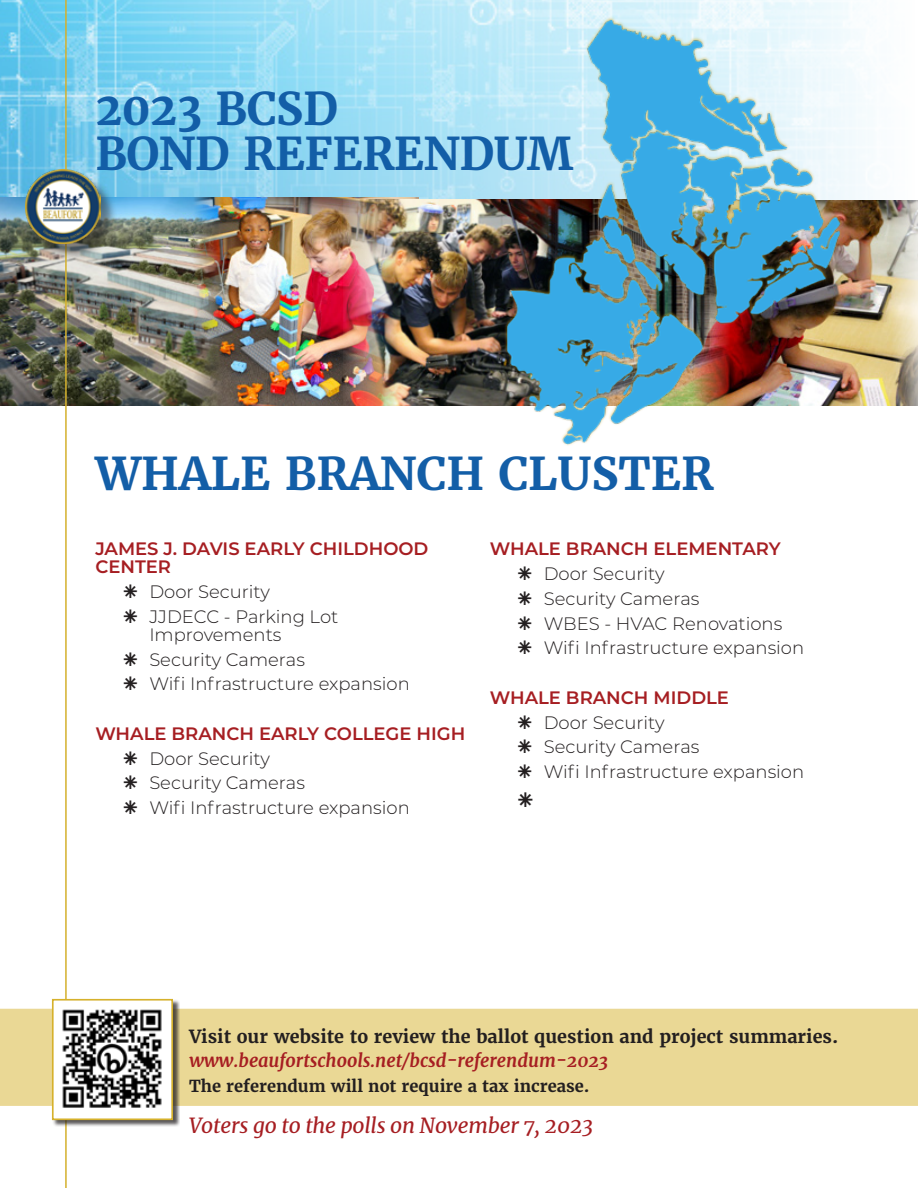
<style>
.page{position:relative;width:918px;height:1188px;background:#fff}
.page>*{position:absolute;margin:0;border:0;box-sizing:border-box;transform-origin:0 0}
.Cluster{font:700 45px/45px "Merriweather";letter-spacing:-.01em;color:#135ea7}
.t1{font:italic 21px "Merriweather";letter-spacing:-.01em;color:#a61e22}
.t2{font:300 18px/18px "Montserrat";color:#231f20}
.Schools{font:600 18px/18px "Montserrat";color:#a61e22}
.t3{font:700 18px "Merriweather";color:#231f20}
.t4{font:italic 700 18px "Merriweather";color:#a61e22}
.t5{font:700 16.5px "Merriweather";color:#231f20}
</style>
<div class="page">
<img style="left:0;top:0;width:918px;height:201px">
<img style="left:0;top:198px;width:171px;height:208px">
<hr style="left:65px;top:0;width:2px;height:1188px;background:#d4b02c">
<div style="left:27px;top:171px;width:91px;height:91px;background:#231f20;opacity:.5"></div>
<img style="left:25px;top:169px;width:75px;height:75px">
<img style="left:171px;top:198px;width:248px;height:208px">
<img style="left:343px;top:200px;width:161px;height:206px">
<img style="left:901px;top:201px;width:17px;height:205px">
<img style="left:507px;top:11px;width:394px;height:435px">
<div style="left:0;top:1009px;width:918px;height:97px;background:#ead895"></div>
<div style="left:52px;top:999px;width:128px;height:129px;background:#231f20;opacity:.75"></div>
<img style="left:55px;top:1002px;width:115px;height:115px">
<div style="left:52px;top:999px;width:121px;height:121px;border:2px solid #d6b12c"></div>
<h1 class="Cluster" style="left:95px;top:86px;width:479px">2023 BCSD<br>BOND REFERENDUM</h1>
<p class="Cluster" style="left:95px;top:451px;width:619px">WHALE BRANCH CLUSTER</p>
<p class="Schools" style="left:95px;top:539px;width:335px">JAMES J. DAVIS EARLY CHILDHOOD<br>CENTER</p>
<p class="t2" style="left:149px;top:582px;width:122px">Door Security</p>
<p class="t2" style="left:149px;top:607px;width:190px">JJDECC - Parking Lot<br>Improvements</p>
<p class="t2" style="left:149px;top:650px;width:157px">Security Cameras</p>
<p class="t2" style="left:149px;top:674px;width:262px">Wifi Infrastructure expansion</p>
<p class="Schools" style="left:95px;top:724px;width:372px">WHALE BRANCH EARLY COLLEGE HIGH</p>
<p class="t2" style="left:149px;top:749px;width:122px">Door Security</p>
<p class="t2" style="left:149px;top:773px;width:157px">Security Cameras</p>
<p class="t2" style="left:149px;top:798px;width:262px">Wifi Infrastructure expansion</p>
<p class="Schools" style="left:490px;top:539px;width:293px">WHALE BRANCH ELEMENTARY</p>
<p class="t2" style="left:544px;top:564px;width:122px">Door Security</p>
<p class="t2" style="left:544px;top:589px;width:157px">Security Cameras</p>
<p class="t2" style="left:544px;top:614px;width:240px">WBES - HVAC Renovations</p>
<p class="t2" style="left:544px;top:638px;width:262px">Wifi Infrastructure expansion</p>
<p class="Schools" style="left:490px;top:688px;width:241px">WHALE BRANCH MIDDLE</p>
<p class="t2" style="left:544px;top:713px;width:122px">Door Security</p>
<p class="t2" style="left:544px;top:737px;width:157px">Security Cameras</p>
<p class="t2" style="left:544px;top:762px;width:262px">Wifi Infrastructure expansion</p>
<p class="t3" style="left:189px;top:1025px;width:651px">Visit our website to review the ballot question and project summaries.</p>
<p class="t4" style="left:189px;top:1050px;width:421px">www.beaufortschools.net/bcsd-referendum-2023</p>
<p class="t5" style="left:189px;top:1076px;width:402px">The referendum will not require a tax increase.</p>
<p class="t1" style="left:189px;top:1111px;width:406px">Voters go to the polls on November 7, 2023</p>
</div>
